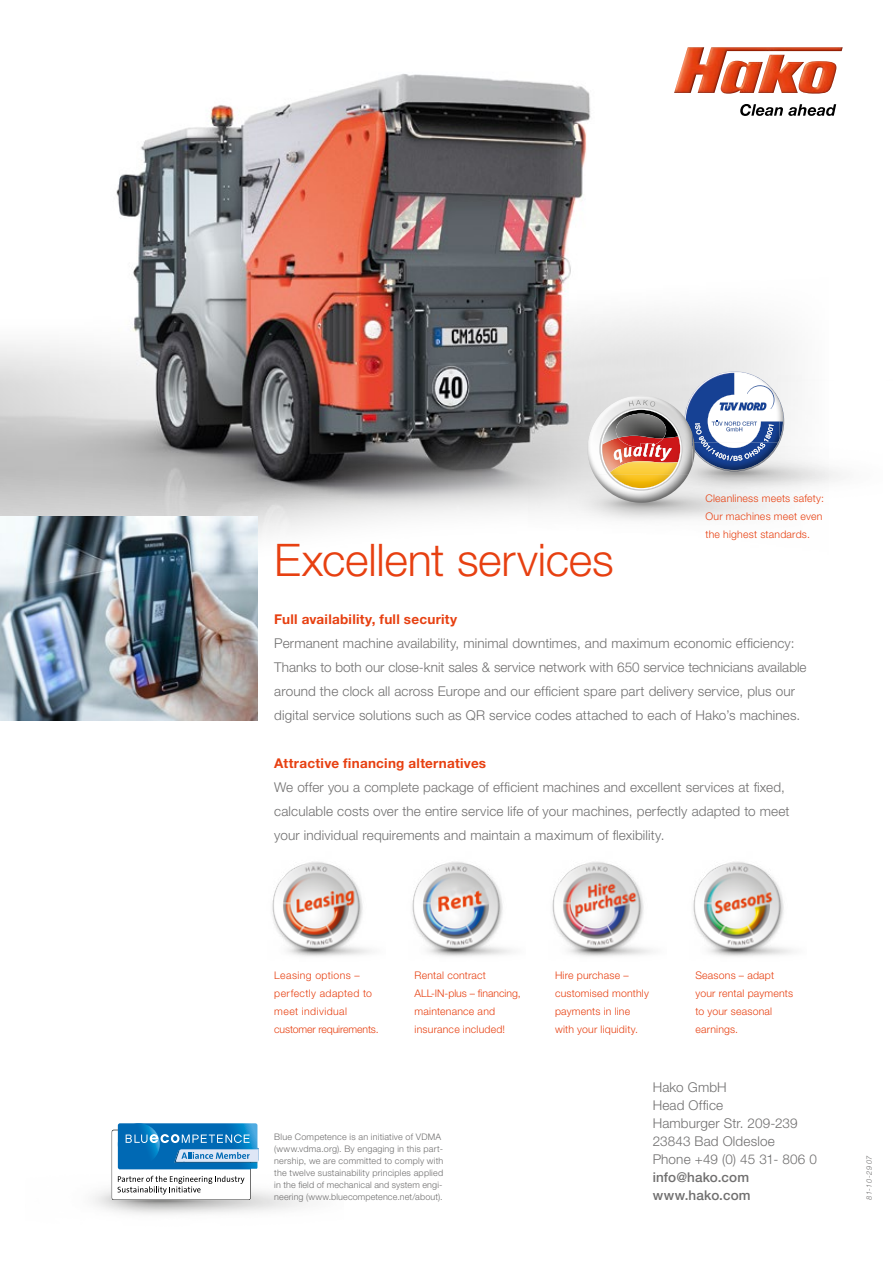
<style>
.page{position:relative;width:893px;height:1263px;background:#fff}
.page>*{position:absolute;margin:0;border:0;box-sizing:border-box;transform-origin:0 0}
.t1{font:300 45px "Helvetica Neue LT Std";letter-spacing:-.005em;color:#e74011}
.t2{font:300 13.5px/24px "Helvetica Neue LT Std";letter-spacing:.01em;color:#706f6f}
.t3{font:700 13.5px "Helvetica Neue LT Std";letter-spacing:.02em;color:#e74011}
.t4{font:500 13.5px/18px "Helvetica Neue LT Std";letter-spacing:.01em;color:#706f6f}
.t5{font:300 10.5px/18px "Helvetica Neue LT Std";letter-spacing:.02em;color:#e74011}
.t6{font:300 9px/12px "Helvetica Neue LT Std";letter-spacing:.02em;color:#706f6f}
.t7{font:italic 300 7.5px "Helvetica Neue LT Std";letter-spacing:.075em;color:#706f6f}
</style>
<div class="page">
<img style="left:0;top:73px;width:788px;height:286px">
<img style="left:0;top:359px;width:798px;height:362px">
<img style="left:674px;top:47px;width:169px;height:47px">
<img style="left:740px;top:104px;width:96px;height:12px">
<img style="left:0;top:516px;width:257px;height:204px">
<svg style="left:111px;top:1123px;width:148px;height:77px"></svg>
<img style="left:272px;top:861px;width:91px;height:79px">
<img style="left:412px;top:861px;width:91px;height:79px">
<img style="left:693px;top:861px;width:91px;height:79px">
<img style="left:552px;top:862px;width:92px;height:78px">
<img style="left:285px;top:940px;width:87px;height:17px">
<img style="left:425px;top:940px;width:87px;height:17px">
<img style="left:706px;top:940px;width:87px;height:17px">
<img style="left:565px;top:940px;width:88px;height:17px">
<img style="left:701px;top:447px;width:140px;height:41px">
<img style="left:529px;top:476px;width:271px;height:60px">
<div style="left:683px;top:371px;width:102px;height:102px;background:#000;opacity:.44"></div>
<div style="left:581px;top:391px;width:120px;height:120px;background:#000;opacity:.44"></div>
<p class="t5" style="left:705px;top:489px;width:120px">Cleanliness meets safety:<br>Our machines meet even the highest standards.</p>
<h1 class="t1" style="left:274px;top:532px;width:341px">Excellent services</h1>
<p class="t3" style="left:274px;top:611px;width:185px">Full availability, full security</p>
<p class="t2" style="left:274px;top:631px;width:534px">Permanent machine availability, minimal downtimes, and maximum economic efficiency:<br>Thanks to both our close-knit sales &amp; service network with 650 service technicians available around the clock all across Europe and our efficient spare part delivery service, plus our digital service solutions such as QR service codes attached to each of Hako’s machines.</p>
<p class="t3" style="left:274px;top:755px;width:213px">Attractive financing alternatives</p>
<p class="t2" style="left:274px;top:775px;width:517px">We offer you a complete package of efficient machines and excellent services at fixed, calculable costs over the entire service life of your machines, perfectly adapted to meet your individual requirements and maintain a maximum of flexibility.</p>
<p class="t5" style="left:274px;top:966px;width:106px">Leasing options – perfectly adapted to meet individual customer requirements.</p>
<p class="t5" style="left:555px;top:966px;width:95px">Hire purchase – customised monthly payments in line with your liquidity.</p>
<p class="t5" style="left:415px;top:966px;width:108px">Rental contract<br>ALL-IN-plus – financing, maintenance and insurance included!</p>
<p class="t5" style="left:695px;top:966px;width:99px">Seasons – adapt your rental payments to your seasonal earnings.</p>
<p class="t6" style="left:274px;top:1131px;width:171px">Blue Competence is an initiative of VDMA (www.vdma.org). By engaging in this part&shy;nership, we are committed to comply with the twelve sustainability principles applied in the field of mechanical and system engi&shy;neering (www.bluecompetence.net/about).</p>
<p class="t2" style="left:653px;top:1078px;width:166px;line-height:18px">Hako GmbH<br>Head Office<br>Hamburger Str. 209-239<br>23843 Bad Oldesloe<br>Phone +49 (0) 45 31- 806 0</p>
<p class="t4" style="left:653px;top:1168px;width:99px">info@hako.com www.hako.com</p>
<p class="t7" style="left:865px;top:1200px;width:46px;rotate:-90deg">81-10-2907</p>
</div>
